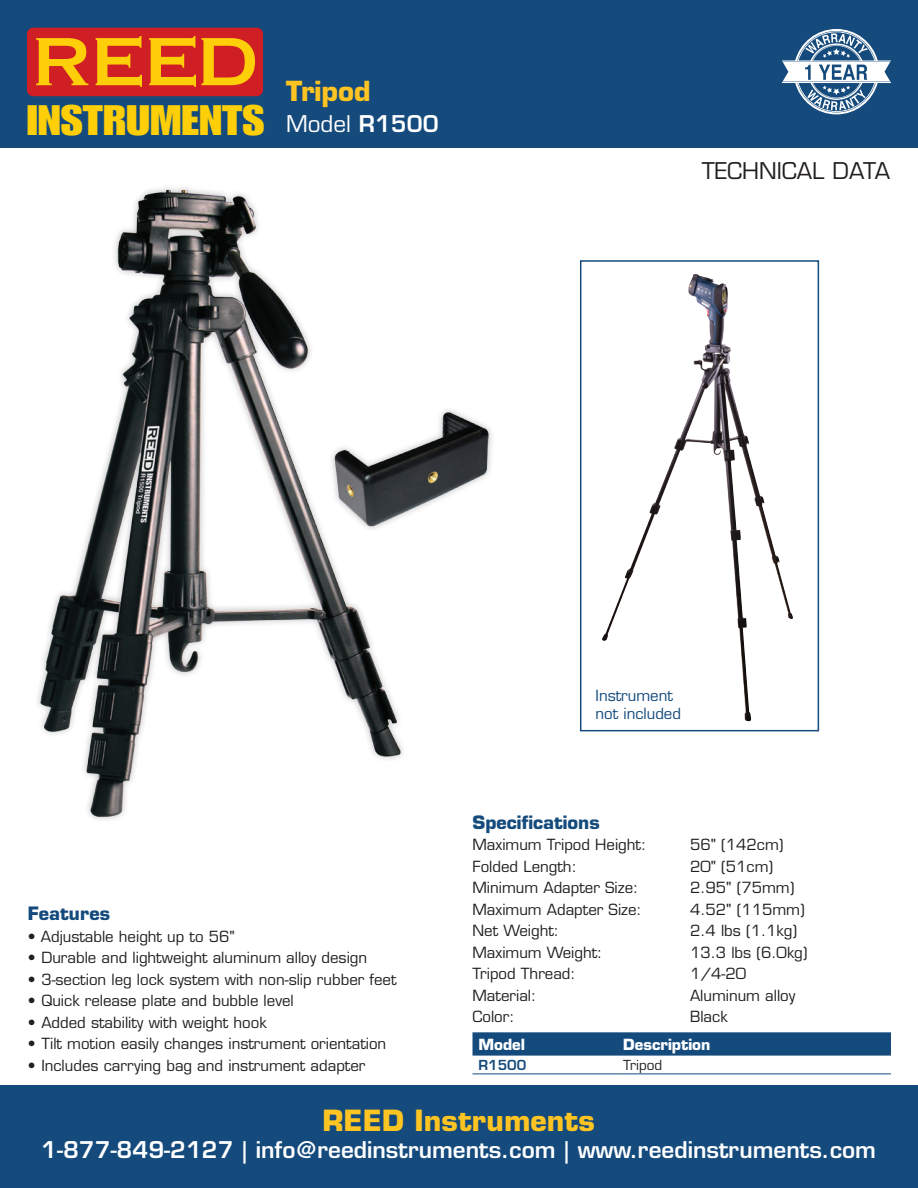
<style>
.page{position:relative;width:918px;height:1188px;background:#fff}
.page>*{position:absolute;margin:0;border:0;box-sizing:border-box;transform-origin:0 0}
.t1{font:41.7px "Impact LT Std";color:#fece08;scale:1.19 1}
.t2{font:700 28.5px "Eurostile LT Std";color:#fec422}
.t3{font:700 27px "Eurostile LT Std";color:#fec422}
.t4{font:600 22.5px "Eurostile LT Std";color:#fff}
.t5{font:22.5px "Eurostile LT Std";color:#231f20}
.t6{font:22.5px "Eurostile LT Std";color:#fff}
.t7{font:700 18px "Eurostile LT Std";color:#144a7c}
.t8{font:15px "Eurostile LT Std";color:#231f20}
.t9{font:15px/18px "Eurostile LT Std";color:#144a7c}
.t10{font:700 15px "Eurostile LT Std";color:#fff}
.t11{font:13.5px "Eurostile LT Std";color:#231f20}
.t12{font:600 13.5px "Eurostile LT Std";color:#144a7c}
.s1{font-weight:600}
</style>
<div class="page">
<div style="left:0;top:0;width:918px;height:148px;background:#144a7c"></div>
<div style="left:0;top:1085px;width:918px;height:103px;background:#144a7c"></div>
<svg style="left:782px;top:29px;width:109px;height:85px"></svg>
<div style="left:27px;top:28px;width:236px;height:68px;background:#d01e25;border-radius:6px"></div>
<svg style="left:36px;top:38px;width:52px;height:47px"></svg>
<svg style="left:96px;top:36px;width:46px;height:51px"></svg>
<svg style="left:149px;top:36px;width:106px;height:51px"></svg>
<svg style="left:472px;top:1032px;width:419px;height:24px;background:#1b4f80"></svg>
<hr style="left:472px;top:1074px;width:145px;height:1px;background:#144a7c">
<hr style="left:617px;top:1074px;width:274px;height:1px;background:#144a7c">
<img style="left:38px;top:187px;width:454px;height:633px">
<img style="left:603px;top:274px;width:110px;height:362px">
<div style="left:580px;top:260px;width:239px;height:471px;border:1px solid #144a7c"></div>
<h3 class="t3" style="left:286px;top:75px;width:86px">Tripod</h3>
<h1 class="t1" style="left:27px;top:96px;width:201px">INSTRUMENTS</h1>
<h3 class="t6" style="left:286px;top:110px;width:154px">Model <span class="s1">R1500</span></h3>
<h3 class="t5" style="left:702px;top:157px;width:190px">Technical Data</h3>
<p class="t7" style="left:28px;top:902px;width:84px">Features</p>
<p class="t8" style="left:28px;top:927px;width:209px">• Adjustable height up to 56"</p>
<p class="t8" style="left:28px;top:949px;width:341px">• Durable and lightweight aluminum alloy design</p>
<p class="t8" style="left:28px;top:970px;width:370px">• 3-section leg lock system with non-slip rubber feet</p>
<p class="t8" style="left:28px;top:992px;width:267px">• Quick release plate and bubble level</p>
<p class="t8" style="left:28px;top:1013px;width:240px">• Added stability with weight hook</p>
<p class="t8" style="left:28px;top:1035px;width:360px">• Tilt motion easily changes instrument orientation</p>
<p class="t8" style="left:28px;top:1056px;width:339px">• Includes carrying bag and instrument adapter</p>
<p class="t9" style="left:596px;top:686px;width:87px">Instrument not included</p>
<p class="t7" style="left:472px;top:811px;width:129px">Specifications</p>
<p class="t8" style="left:472px;top:836px;width:175px">Maximum Tripod Height:</p>
<p class="t8" style="left:690px;top:836px;width:95px">56" (142cm)</p>
<p class="t8" style="left:472px;top:857px;width:106px">Folded Length:</p>
<p class="t8" style="left:690px;top:857px;width:85px">20" (51cm)</p>
<p class="t8" style="left:472px;top:879px;width:167px">Minimum Adapter Size:</p>
<p class="t8" style="left:690px;top:879px;width:106px">2.95" (75mm)</p>
<p class="t8" style="left:472px;top:900px;width:171px">Maximum Adapter Size:</p>
<p class="t8" style="left:690px;top:900px;width:116px">4.52" (115mm)</p>
<p class="t8" style="left:472px;top:922px;width:88px">Net Weight:</p>
<p class="t8" style="left:690px;top:922px;width:109px">2.4 lbs (1.1kg)</p>
<p class="t8" style="left:472px;top:943px;width:132px">Maximum Weight:</p>
<p class="t8" style="left:690px;top:943px;width:119px">13.3 lbs (6.0kg)</p>
<p class="t8" style="left:472px;top:965px;width:105px">Tripod Thread:</p>
<p class="t8" style="left:690px;top:965px;width:58px">1/4-20</p>
<p class="t8" style="left:472px;top:986px;width:65px">Material:</p>
<p class="t8" style="left:690px;top:986px;width:107px">Aluminum alloy</p>
<p class="t8" style="left:472px;top:1008px;width:44px">Color:</p>
<p class="t8" style="left:690px;top:1008px;width:39px">Black</p>
<p class="t10" style="left:478px;top:1035px;width:48px">Model</p>
<p class="t10" style="left:623px;top:1035px;width:89px">Description</p>
<p class="t12" style="left:478px;top:1056px;width:49px">R1500</p>
<p class="t11" style="left:623px;top:1057px;width:40px">Tripod</p>
<h2 class="t2" style="left:323px;top:1102px;width:274px">REED Instruments</h2>
<h3 class="t4" style="left:41px;top:1135px;width:836px">1-877-849-2127 | info@reedinstruments.com | www.reedinstruments.com</h3>
</div>
